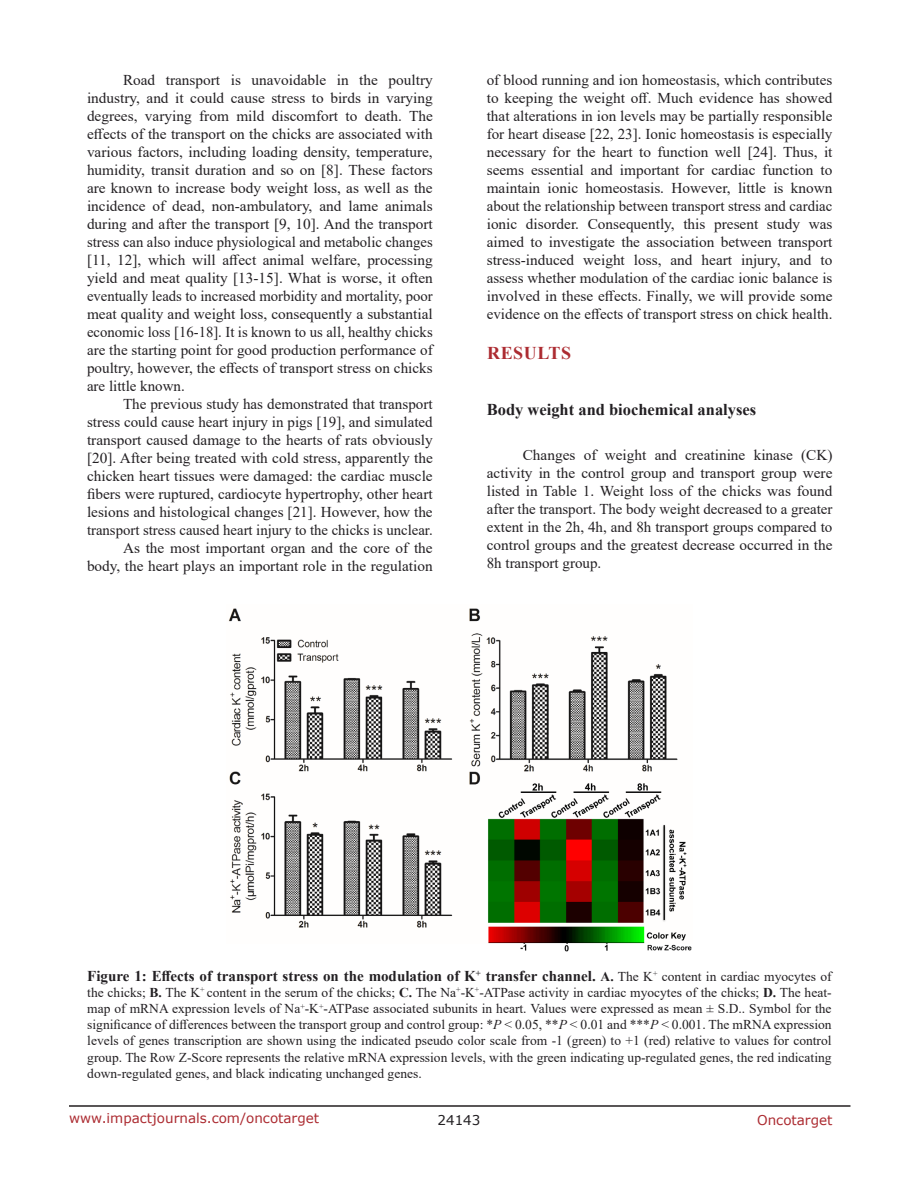
<style>
.page{position:relative;width:918px;height:1188px;background:#fff}
.page>*{position:absolute;margin:0;border:0;box-sizing:border-box;transform-origin:0 0}
.Heading{font:700 18px "Times New Roman";letter-spacing:.035em;color:#ac2b31}
.SubHeading{font:700 16.5px "Times New Roman";color:#221f22}
.BodyText{font:15px/18px "Times New Roman";color:#221f22;text-align:justify}
.FigureText{font:700 15px "Times New Roman";color:#221f22}
.FigureText-2{font:13.5px/16.2px "Times New Roman";color:#221f22;text-align:justify}
.t1{font:13.5px "Verdana";color:#ac2b31}
.t2{font:13.5px "Verdana";color:#221f22}
.s1{font-size:13.5px}
.s2{font-weight:400;font-size:13.5px}
.s3{font-weight:700}
.s4{font-style:italic}
</style>
<div class="page">
<hr style="left:69px;top:1105px;width:781px;height:2px;background:#231f20">
<img style="left:228px;top:608px;width:464px;height:344px">
<p class="BodyText" style="left:87px;top:71px;width:347px;text-indent:36px">Road transport is unavoidable in the poultry industry, and it could cause stress to birds in varying degrees, varying from mild discomfort to death. The effects of the transport on the chicks are associated with various factors, including loading density, temperature, humidity, transit duration and so on [8]. These factors are known to increase body weight loss, as well as the incidence of dead, non-ambulatory, and lame animals during and after the transport [9, 10]. And the transport stress can also induce physiological and metabolic changes [11, 12], which will affect animal welfare, processing yield and meat quality [13-15]. What is worse, it often eventually leads to increased morbidity and mortality, poor meat quality and weight loss, consequently a substantial economic loss [16-18]. It is known to us all, healthy chicks are the starting point for good production performance of poultry, however, the effects of transport stress on chicks are little known.</p>
<p class="BodyText" style="left:87px;top:395px;width:347px;text-indent:36px">The previous study has demonstrated that transport stress could cause heart injury in pigs [19], and simulated transport caused damage to the hearts of rats obviously [20]. After being treated with cold stress, apparently the chicken heart tissues were damaged: the cardiac muscle fibers were ruptured, cardiocyte hypertrophy, other heart lesions and histological changes [21]. However, how the transport stress caused heart injury to the chicks is unclear.</p>
<p class="BodyText" style="left:87px;top:539px;width:347px;text-align:right">As the most important organ and the core of the body, the heart plays an important role in the regulation</p>
<p class="BodyText" style="left:487px;top:71px;width:347px">of blood running and ion homeostasis, which contributes to keeping the weight off. Much evidence has showed that alterations in ion levels may be partially responsible for heart disease [22, 23]. Ionic homeostasis is especially necessary for the heart to function well [24]. Thus, it seems essential and important for cardiac function to maintain ionic homeostasis. However, little is known about the relationship between transport stress and cardiac ionic disorder. Consequently, this present study was aimed to investigate the association between transport stress-induced weight loss, and heart injury, and to assess whether modulation of the cardiac ionic balance is involved in these effects. Finally, we will provide some evidence on the effects of transport stress on chick health.</p>
<p class="Heading" style="left:487px;top:340px;width:86px">RESULTS</p>
<p class="SubHeading" style="left:487px;top:397px;width:271px">Body weight and biochemical analyses</p>
<p class="BodyText" style="left:487px;top:445px;width:347px;text-indent:36px">Changes of weight and creatinine kinase (CK) activity in the control group and transport group were listed in Table 1. Weight loss of the chicks was found after the transport. The body weight decreased to a greater extent in the 2h, 4h, and 8h transport groups compared to control groups and the greatest decrease occurred in the 8h transport group.</p>
<p class="FigureText" style="left:87px;top:965px;width:746px">Figure 1: Effects of transport stress on the modulation of K<sup>+</sup> transfer channel. <span class="s1">A.</span> <span class="s2">The K</span><sup>+</sup> <span class="s2">content in cardiac myocytes of</span></p>
<p class="FigureText-2" style="left:87px;top:984px;width:746px">the chicks; <span class="s3">B.</span> The K<sup>+</sup> content in the serum of the chicks; <span class="s3">C.</span> The Na<sup>+</sup>-K<sup>+</sup>-ATPase activity in cardiac myocytes of the chicks; <span class="s3">D.</span> The heat&shy;map of mRNA expression levels of Na<sup>+</sup>-K<sup>+</sup>-ATPase associated subunits in heart. Values were expressed as mean ± S.D.. Symbol for the significance of differences between the transport group and control group: *<span class="s4">P</span> &lt; 0.05, **<span class="s4">P</span> &lt; 0.01 and ***<span class="s4">P</span> &lt; 0.001. The mRNA expression levels of genes transcription are shown using the indicated pseudo color scale from -1 (green) to +1 (red) relative to values for control group. The Row Z-Score represents the relative mRNA expression levels, with the green indicating up-regulated genes, the red indicating down-regulated genes, and black indicating unchanged genes.</p>
<p class="t1" style="left:69px;top:1109px;width:252px">www.impactjournals.com/oncotarget</p>
<p class="t2" style="left:438px;top:1111px;width:44px">24143</p>
<p class="t1" style="left:757px;top:1111px;width:77px">Oncotarget</p>
</div>
